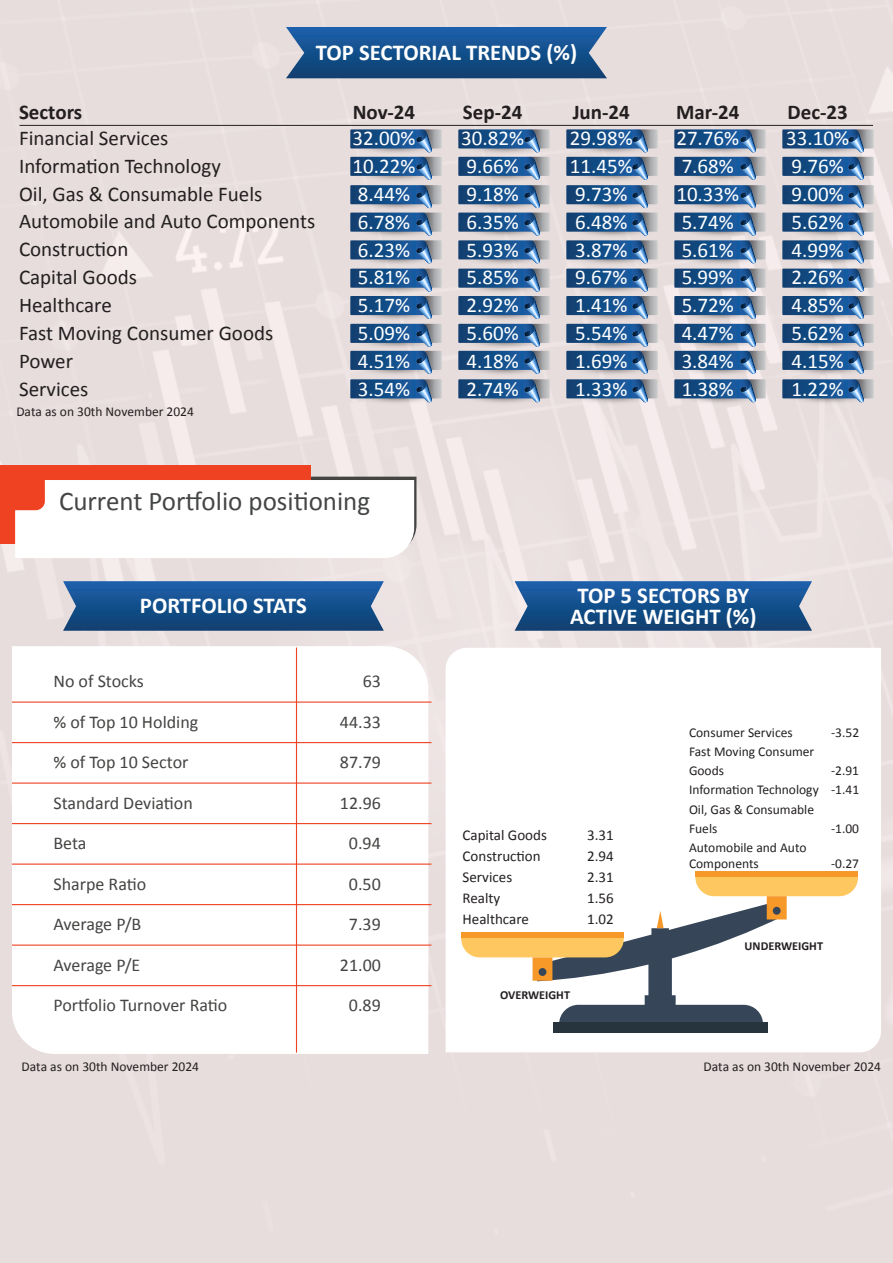
<style>
.page{position:relative;width:893px;height:1263px;background:#e7dddd}
.page>*{position:absolute;margin:0;border:0;box-sizing:border-box;transform-origin:0 0}
.t1{font:27px "Calibri";color:#444545}
.t2{font:700 22.8px/21px "Calibri";color:#fff;text-align:center}
.t3{font:21px/27.9px "Calibri";color:#fff}
.t4{font:21px/27.9px "Calibri";color:#231f20}
.t5{font:700 21px "Calibri";color:#231f20}
.t6{font:18px "Calibri";color:#444443}
.t7{font:15px "Calibri";color:#231f20}
.t8{font:13.5px/19.2px "Calibri";color:#231f20}
.t9{font:700 12.3px "Calibri";color:#231f20}
</style>
<div class="page">
<svg style="left:63px;top:581px;width:321px;height:50px;background:#1f5690"></svg>
<svg style="left:515px;top:581px;width:297px;height:50px;background:#1f5790"></svg>
<div style="left:12px;top:646px;width:416px;height:408px;background:#fff"></div>
<div style="left:446px;top:648px;width:435px;height:404px;background:#fff"></div>
<div style="left:553px;top:1022px;width:215px;height:10px;background:#27333d"></div>
<svg style="left:461px;top:871px;width:397px;height:156px;background:#dad3c7"></svg>
<div style="left:0;top:465px;width:310px;height:78px;background:#ef4222"></div>
<svg style="left:14px;top:477px;width:402px;height:81px;background:#fbf1ef"></svg>
<svg style="left:286px;top:27px;width:321px;height:51px;background:#205791"></svg>
<hr style="left:296px;top:647px;width:1px;height:405px;background:#ef4222">
<hr style="left:12px;top:701px;width:419px;height:2px;background:#ef4222">
<hr style="left:12px;top:742px;width:419px;height:1px;background:#ef4222">
<hr style="left:12px;top:782px;width:419px;height:2px;background:#ef4222">
<hr style="left:12px;top:823px;width:419px;height:1px;background:#ef4222">
<hr style="left:12px;top:863px;width:419px;height:2px;background:#ef4222">
<hr style="left:12px;top:904px;width:419px;height:1px;background:#ef4222">
<hr style="left:12px;top:944px;width:419px;height:2px;background:#ef4222">
<hr style="left:12px;top:985px;width:419px;height:1px;background:#ef4222">
<hr style="left:20px;top:125px;width:853px;height:1px;background:#231f20">
<svg style="left:347px;top:387px;width:98px;height:18px"></svg>
<svg style="left:350px;top:129px;width:92px;height:274px"></svg>
<svg style="left:458px;top:129px;width:92px;height:274px"></svg>
<div style="left:563px;top:332px;width:98px;height:18px;background:#ece2e2;border-radius:50%"></div>
<svg style="left:563px;top:387px;width:98px;height:18px"></svg>
<div style="left:563px;top:359px;width:98px;height:18px;background:#ebe1e1;border-radius:50%"></div>
<svg style="left:566px;top:129px;width:92px;height:274px"></svg>
<div style="left:671px;top:248px;width:98px;height:18px;background:#eee4e4;border-radius:50%"></div>
<div style="left:671px;top:304px;width:98px;height:18px;background:#f6eced;border-radius:50%"></div>
<div style="left:671px;top:332px;width:98px;height:18px;background:#eee4e5;border-radius:50%"></div>
<svg style="left:671px;top:387px;width:98px;height:18px"></svg>
<svg style="left:674px;top:129px;width:92px;height:274px"></svg>
<div style="left:779px;top:165px;width:98px;height:18px;background:#eee4e5;border-radius:50%"></div>
<div style="left:779px;top:248px;width:98px;height:18px;background:#eee4e5;border-radius:50%"></div>
<svg style="left:782px;top:129px;width:92px;height:274px"></svg>
<p class="t2" style="left:316px;top:42px;width:263px">TOP SECTORIAL TRENDS (%)</p>
<p class="t5" style="left:19px;top:98px;width:65px">Sectors</p>
<p class="t5" style="left:353px;top:98px;width:64px">Nov-24</p>
<p class="t5" style="left:463px;top:98px;width:61px">Sep-24</p>
<p class="t5" style="left:573px;top:98px;width:59px">Jun-24</p>
<p class="t5" style="left:676px;top:98px;width:65px">Mar-24</p>
<p class="t5" style="left:787px;top:98px;width:62px">Dec-23</p>
<p class="t3" style="left:352px;top:124px;width:64px">32.00%<br>10.22%<br>8.44%<br>6.78%<br>6.23%<br>5.81%<br>5.17%<br>5.09%<br>4.51%<br>3.54%</p>
<p class="t3" style="left:461px;top:124px;width:64px">30.82%<br>9.66%<br>9.18%<br>6.35%<br>5.93%<br>5.85%<br>2.92%<br>5.60%<br>4.18%<br>2.74%</p>
<p class="t3" style="left:570px;top:124px;width:64px">29.98%<br>11.45%<br>9.73%<br>6.48%<br>3.87%<br>9.67%<br>1.41%<br>5.54%<br>1.69%<br>1.33%</p>
<p class="t3" style="left:676px;top:124px;width:64px">27.76%<br>7.68%<br>10.33%<br>5.74%<br>5.61%<br>5.99%<br>5.72%<br>4.47%<br>3.84%<br>1.38%</p>
<p class="t3" style="left:786px;top:124px;width:64px">33.10%<br>9.76%<br>9.00%<br>5.62%<br>4.99%<br>2.26%<br>4.85%<br>5.62%<br>4.15%<br>1.22%</p>
<p class="t4" style="left:19px;top:124px;width:298px">Financial Services<br>Information Technology<br>Oil, Gas &amp; Consumable Fuels<br>Automobile and Auto Components<br>Construction<br>Capital Goods<br>Healthcare<br>Fast Moving Consumer Goods<br>Power<br>Services</p>
<p class="t8" style="left:16px;top:402px;width:179px">Data as on 30th November 2024</p>
<p class="t1" style="left:59px;top:484px;width:313px">Current Portfolio positioning</p>
<p class="t2" style="left:140px;top:594px;width:169px">PORTFOLIO STATS</p>
<p class="t6" style="left:53px;top:670px;width:92px">No of Stocks</p>
<p class="t6" style="left:363px;top:670px;width:20px">63</p>
<p class="t6" style="left:53px;top:710px;width:146px">% of Top 10 Holding</p>
<p class="t6" style="left:340px;top:710px;width:43px">44.33</p>
<p class="t6" style="left:53px;top:751px;width:136px">% of Top 10 Sector</p>
<p class="t6" style="left:340px;top:751px;width:43px">87.79</p>
<p class="t6" style="left:53px;top:791px;width:141px">Standard Deviation</p>
<p class="t6" style="left:340px;top:791px;width:43px">12.96</p>
<p class="t6" style="left:53px;top:832px;width:35px">Beta</p>
<p class="t6" style="left:349px;top:832px;width:33px">0.94</p>
<p class="t6" style="left:53px;top:872px;width:94px">Sharpe Ratio</p>
<p class="t6" style="left:349px;top:872px;width:33px">0.50</p>
<p class="t6" style="left:53px;top:913px;width:89px">Average P/B</p>
<p class="t6" style="left:349px;top:913px;width:33px">7.39</p>
<p class="t6" style="left:53px;top:953px;width:88px">Average P/E</p>
<p class="t6" style="left:340px;top:953px;width:43px">21.00</p>
<p class="t6" style="left:53px;top:994px;width:175px">Portfolio Turnover Ratio</p>
<p class="t6" style="left:349px;top:994px;width:33px">0.89</p>
<p class="t8" style="left:21px;top:1057px;width:179px">Data as on 30th November 2024</p>
<p class="t2" style="left:570px;top:585px;width:188px">TOP 5 SECTORS BY<br>ACTIVE WEIGHT (%)</p>
<p class="t7" style="left:463px;top:825px;width:86px">Capital Goods</p>
<p class="t7" style="left:587px;top:825px;width:28px">3.31</p>
<p class="t7" style="left:463px;top:846px;width:80px">Construction</p>
<p class="t7" style="left:587px;top:846px;width:28px">2.94</p>
<p class="t7" style="left:463px;top:867px;width:51px">Services</p>
<p class="t7" style="left:587px;top:867px;width:28px">2.31</p>
<p class="t7" style="left:463px;top:888px;width:39px">Realty</p>
<p class="t7" style="left:587px;top:888px;width:28px">1.56</p>
<p class="t7" style="left:463px;top:909px;width:68px">Healthcare</p>
<p class="t7" style="left:587px;top:909px;width:28px">1.02</p>
<p class="t9" style="left:500px;top:987px;width:72px">OVERWEIGHT</p>
<p class="t8" style="left:689px;top:723px;width:105px">Consumer Services</p>
<p class="t8" style="left:831px;top:723px;width:30px">-3.52</p>
<p class="t8" style="left:689px;top:742px;width:127px">Fast Moving Consumer<br>Goods</p>
<p class="t8" style="left:689px;top:761px;width:172px;text-indent:142px">-2.91<br>Information Technology -1.41<br>Oil, Gas &amp; Consumable<br>Fuels</p>
<p class="t8" style="left:831px;top:819px;width:30px">-1.00</p>
<p class="t8" style="left:689px;top:839px;width:119px;line-height:16.2px">Automobile and Auto<br>Components</p>
<p class="t8" style="left:831px;top:854px;width:30px">-0.27</p>
<p class="t9" style="left:745px;top:938px;width:80px">UNDERWEIGHT</p>
<p class="t8" style="left:703px;top:1057px;width:179px">Data as on 30th November 2024</p>
</div>
